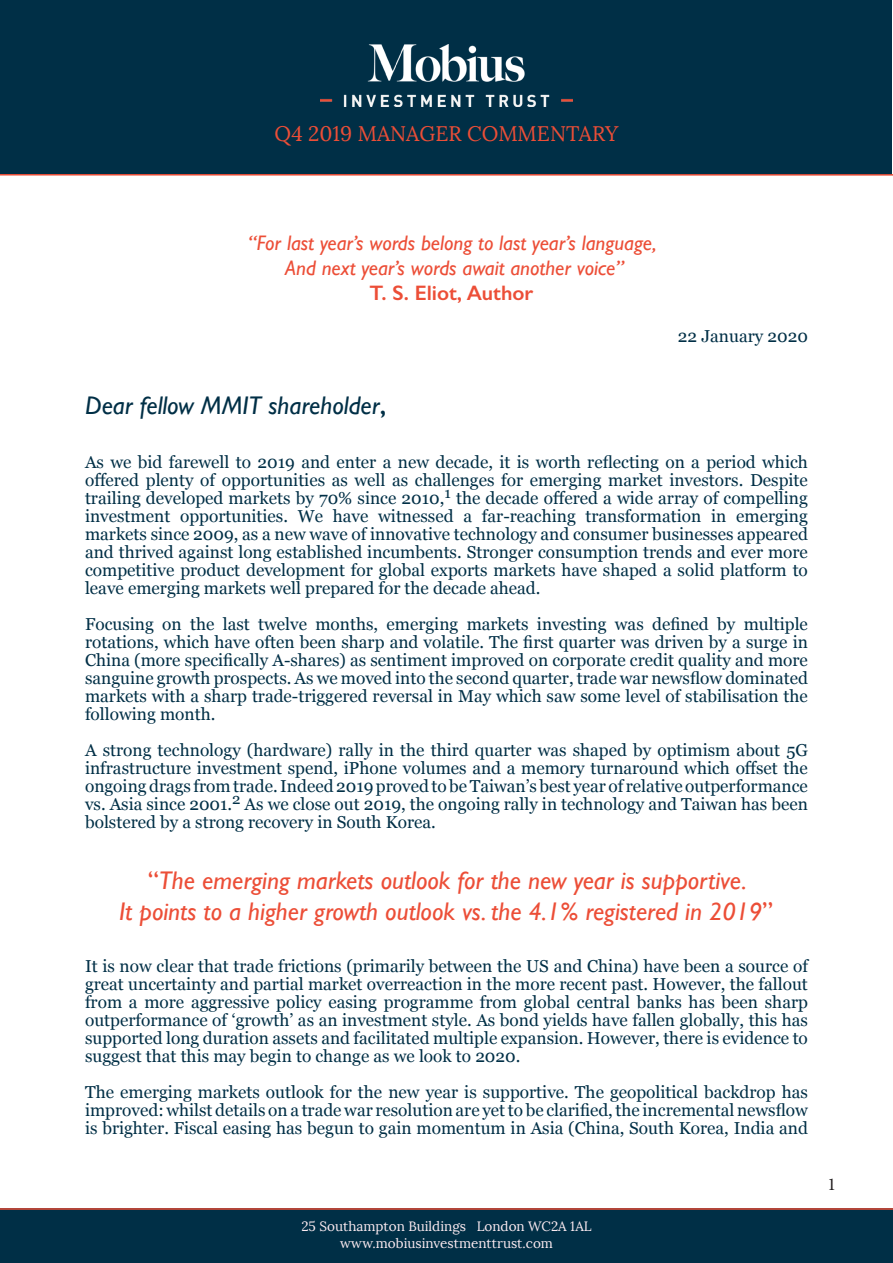
<style>
.page{position:relative;width:893px;height:1263px;background:#fff}
.page>*{position:absolute;margin:0;border:0;box-sizing:border-box;transform-origin:0 0}
.t1{font:italic 25.5px/30.6px "Gill Sans";color:#ec4e37;text-align:center}
.t2{font:italic 25.5px "Gill Sans";color:#002f46}
.t3{font:italic 21px/25.2px "Gill Sans";color:#ec4e37;text-align:center}
.t4{font:21px "Lora";color:#ec4e37}
.t5{font:600 21px "Gill Sans";color:#ec4e37}
.t6{font:18px "Minion Pro";color:#231f20}
.t7{font:17.25px/18px "Georgia";color:#002f46;text-align:justify}
.t8{font:13.5px/16.2px "Lora";color:#fcebf1;text-align:center}
.s1{font-weight:600;font-style:normal}
.s2{font-style:normal}
</style>
<div class="page">
<div style="left:0;top:0;width:892px;height:175px;background:#002f46"></div>
<img style="left:321px;top:45px;width:251px;height:61px">
<div style="left:0;top:1209px;width:893px;height:54px;background:#002f46"></div>
<hr style="left:0;top:174px;width:893px;height:2px;background:#ec4e37">
<hr style="left:0;top:1208px;width:893px;height:2px;background:#ec4e37">
<p class="t4" style="left:275px;top:121px;width:345px">Q4 2019 MANAGER COMMENTARY</p>
<p class="t3" style="left:248px;top:230px;width:410px">“For last year’s words belong to last year’s language,<br>And next year’s words await another voice”</p>
<p class="t5" style="left:370px;top:280px;width:165px">T. S. Eliot, Author</p>
<p class="t7" style="left:678px;top:326px;width:132px">22 January 2020</p>
<h1 class="t2" style="left:85px;top:391px;width:303px">Dear fellow MMIT shareholder<span class="s1">,</span></h1>
<p class="t7" style="left:85px;top:452px;width:724px">As we bid farewell to 2019 and enter a new decade, it is worth reflecting on a period which offered plenty of opportunities as well as challenges for emerging market investors. Despite trailing developed markets by 70% since 2010,<sup>1</sup> the decade offered a wide array of compelling investment opportunities. We have witnessed a far-reaching transformation in emerging markets since 2009, as a new wave of innovative technology and consumer businesses appeared and thrived against long established incumbents. Stronger consumption trends and ever more competitive product development for global exports markets have shaped a solid platform to leave emerging markets well prepared for the decade ahead.</p>
<p class="t7" style="left:85px;top:614px;width:724px">Focusing on the last twelve months, emerging markets investing was defined by multiple rotations, which have often been sharp and volatile. The first quarter was driven by a surge in China (more specifically A-shares) as sentiment improved on corporate credit quality and more sanguine growth prospects. As we moved into the second quarter, trade war newsflow dominated markets with a sharp trade-triggered reversal in May which saw some level of stabilisation the following month.</p>
<p class="t7" style="left:85px;top:740px;width:724px">A strong technology (hardware) rally in the third quarter was shaped by optimism about 5G infrastructure investment spend, iPhone volumes and a memory turnaround which offset the ongoing drags from trade. Indeed 2019 proved to be Taiwan’s best year of relative outperformance vs. Asia since 2001.<sup>2</sup> As we close out 2019, the ongoing rally in technology and Taiwan has been bolstered by a strong recovery in South Korea.</p>
<h1 class="t1" style="left:119px;top:865px;width:655px"><span class="s2">“</span>The emerging markets outlook for the new year is supportive.<br>It points to a higher growth outlook vs. the 4.1% registered in 2019<span class="s2">”</span></h1>
<p class="t7" style="left:85px;top:956px;width:724px">It is now clear that trade frictions (primarily between the US and China) have been a source of great uncertainty and partial market overreaction in the more recent past. However, the fallout from a more aggressive policy easing programme from global central banks has been sharp outperformance of ‘growth’ as an investment style. As bond yields have fallen globally, this has supported long duration assets and facilitated multiple expansion. However, there is evidence to suggest that this may begin to change as we look to 2020.</p>
<p class="t7" style="left:85px;top:1082px;width:724px">The emerging markets outlook for the new year is supportive. The geopolitical backdrop has improved: whilst details on a trade war resolution are yet to be clarified, the incremental newsflow is brighter. Fiscal easing has begun to gain momentum in Asia (China, South Korea, India and</p>
<p class="t8" style="left:301px;top:1218px;width:292px">25 Southampton Buildings London WC2A 1AL www.mobiusinvestmenttrust.com</p>
<p class="t6" style="left:827px;top:1172px;width:10px">1</p>
</div>
